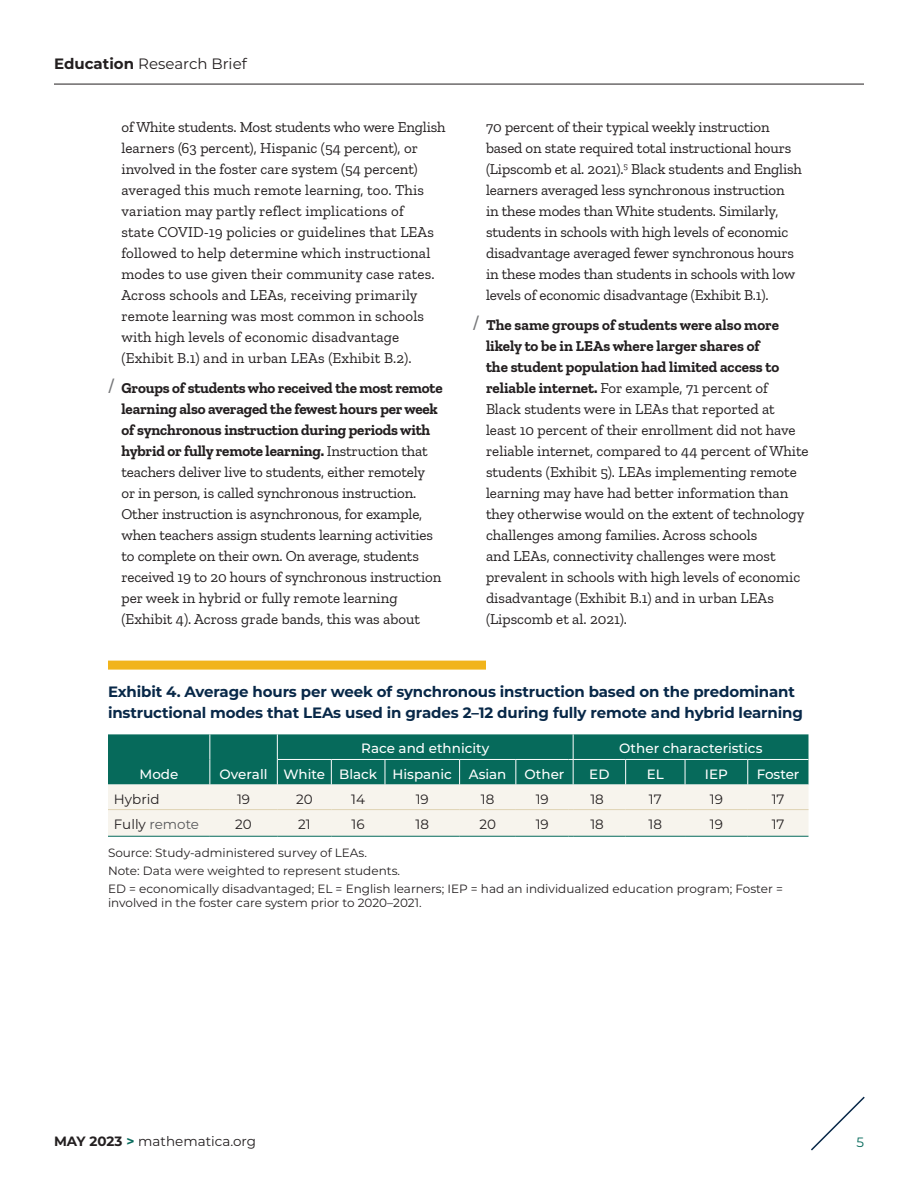
<style>
.page{position:relative;width:918px;height:1188px;background:#fff}
.page>*{position:absolute;margin:0;border:0;box-sizing:border-box;transform-origin:0 0}
.t1{font:15px/21px "Zilla Slab";color:#231f20}
.t2{font:700 15px/21px "Montserrat";letter-spacing:-.01em;color:#082848}
.t3{font:15px "Montserrat";color:#231f20}
.t4{font:500 13.5px "Montserrat";color:#fff}
.t5{font:13.5px "Montserrat";color:#231f20}
.t6{font:13.5px "Montserrat";color:#57585a}
.t7{font:13.5px "Montserrat";color:#066a5b}
.t8{font:12px/18px "Montserrat";color:#231f20}
.s1{font-weight:700}
.s2{font-size:21px;color:#767779}
.s3{color:#231f20}
.s4{font-weight:700;color:#066a5b}
</style>
<div class="page">
<svg style="left:811px;top:1096px;width:54px;height:55px"></svg>
<hr style="left:54px;top:84px;width:810px;height:1px;background:#231f20">
<div style="left:108px;top:661px;width:378px;height:9px;background:#f1b41c"></div>
<svg style="left:108px;top:734px;width:700px;height:103px;background:#82b1a6"></svg>
<hr style="left:573px;top:836px;width:53px;height:1px;background:#066a5b">
<hr style="left:626px;top:836px;width:59px;height:1px;background:#066a5b">
<hr style="left:685px;top:836px;width:63px;height:1px;background:#066a5b">
<hr style="left:748px;top:836px;width:60px;height:1px;background:#066a5b">
<p class="t3" style="left:54px;top:53px;width:194px"><span class="s1">Education</span> Research Brief</p>
<p class="t1" style="left:122px;top:116px;width:326px">of White students. Most students who were English learners (63 percent), Hispanic (54 percent), or involved in the foster care system (54 percent) averaged this much remote learning, too. This variation may partly reflect implications of<br>state COVID-19 policies or guidelines that LEAs followed to help determine which instructional modes to use given their community case rates.<br>Across schools and LEAs, receiving primarily remote learning was most common in schools with high levels of economic disadvantage (Exhibit B.1) and in urban LEAs (Exhibit B.2).</p>
<p class="t1" style="left:122px;top:377px;width:323px;text-indent:-14px"><span class="s2">/</span> <span class="s1">Groups of students who received the most remote learning also averaged the fewest hours per week of synchronous instruction during periods with hybrid or fully remote learning.</span> Instruction that teachers deliver live to students, either remotely or in person, is called synchronous instruction.<br>Other instruction is asynchronous, for example, when teachers assign students learning activities to complete on their own. On average, students received 19 to 20 hours of synchronous instruction per week in hybrid or fully remote learning (Exhibit 4). Across grade bands, this was about</p>
<p class="t1" style="left:486px;top:116px;width:318px">70 percent of their typical weekly instruction based on state required total instructional hours (Lipscomb et al. 2021).<sup>5</sup> Black students and English learners averaged less synchronous instruction<br>in these modes than White students. Similarly, students in schools with high levels of economic disadvantage averaged fewer synchronous hours in these modes than students in schools with low levels of economic disadvantage (Exhibit B.1).</p>
<p class="t1" style="left:486px;top:314px;width:324px;text-indent:-14px"><span class="s2">/</span> <span class="s1">The same groups of students were also more likely to be in LEAs where larger shares of<br>the student population had limited access to reliable internet.</span> For example, 71 percent of<br>Black students were in LEAs that reported at least 10 percent of their enrollment did not have reliable internet, compared to 44 percent of White students (Exhibit 5). LEAs implementing remote learning may have had better information than they otherwise would on the extent of technology challenges among families. Across schools<br>and LEAs, connectivity challenges were most prevalent in schools with high levels of economic disadvantage (Exhibit B.1) and in urban LEAs (Lipscomb et al. 2021).</p>
<p class="t2" style="left:108px;top:680px;width:696px">Exhibit 4. Average hours per week of synchronous instruction based on the predominant instructional modes that LEAs used in grades 2–12 during fully remote and hybrid learning</p>
<p class="t4" style="left:139px;top:764px;width:40px">Mode</p>
<p class="t4" style="left:361px;top:739px;width:129px">Race and ethnicity</p>
<p class="t4" style="left:619px;top:739px;width:145px">Other characteristics</p>
<p class="t4" style="left:220px;top:764px;width:49px">Overall</p>
<p class="t4" style="left:283px;top:764px;width:43px">White</p>
<p class="t4" style="left:339px;top:764px;width:40px">Black</p>
<p class="t4" style="left:393px;top:764px;width:61px">Hispanic</p>
<p class="t4" style="left:469px;top:764px;width:39px">Asian</p>
<p class="t4" style="left:524px;top:764px;width:42px">Other</p>
<p class="t4" style="left:589px;top:764px;width:22px">ED</p>
<p class="t4" style="left:647px;top:764px;width:19px">EL</p>
<p class="t4" style="left:705px;top:764px;width:24px">IEP</p>
<p class="t4" style="left:757px;top:764px;width:44px">Foster</p>
<p class="t5" style="left:114px;top:790px;width:47px">Hybrid</p>
<p class="t5" style="left:237px;top:790px;width:15px">19</p>
<p class="t5" style="left:296px;top:790px;width:18px">20</p>
<p class="t5" style="left:351px;top:790px;width:15px">14</p>
<p class="t5" style="left:416px;top:790px;width:15px">19</p>
<p class="t5" style="left:481px;top:790px;width:15px">18</p>
<p class="t5" style="left:536px;top:790px;width:15px">19</p>
<p class="t5" style="left:590px;top:790px;width:15px">18</p>
<p class="t5" style="left:649px;top:790px;width:14px">17</p>
<p class="t5" style="left:710px;top:790px;width:15px">19</p>
<p class="t5" style="left:772px;top:790px;width:14px">17</p>
<p class="t6" style="left:114px;top:815px;width:87px"><span class="s3">Fully</span> remote</p>
<p class="t5" style="left:235px;top:815px;width:18px">20</p>
<p class="t5" style="left:298px;top:815px;width:14px">21</p>
<p class="t5" style="left:352px;top:815px;width:15px">16</p>
<p class="t5" style="left:416px;top:815px;width:15px">18</p>
<p class="t5" style="left:479px;top:815px;width:18px">20</p>
<p class="t5" style="left:536px;top:815px;width:15px">19</p>
<p class="t5" style="left:590px;top:815px;width:15px">18</p>
<p class="t5" style="left:649px;top:815px;width:15px">18</p>
<p class="t5" style="left:710px;top:815px;width:15px">19</p>
<p class="t5" style="left:772px;top:815px;width:14px">17</p>
<p class="t8" style="left:108px;top:844px;width:677px">Source: Study-administered survey of LEAs.<br>Note: Data were weighted to represent students.<br>ED = economically disadvantaged; EL = English learners; IEP = had an individualized education program; Foster =</p>
<p class="t8" style="left:108px;top:893px;width:315px">involved in the foster care system prior to 2020–2021.</p>
<p class="t5" style="left:54px;top:1132px;width:203px"><span class="s1">MAY 2023</span> <span class="s4">&gt;</span> mathematica.org</p>
<p class="t7" style="left:856px;top:1133px;width:9px">5</p>
</div>
